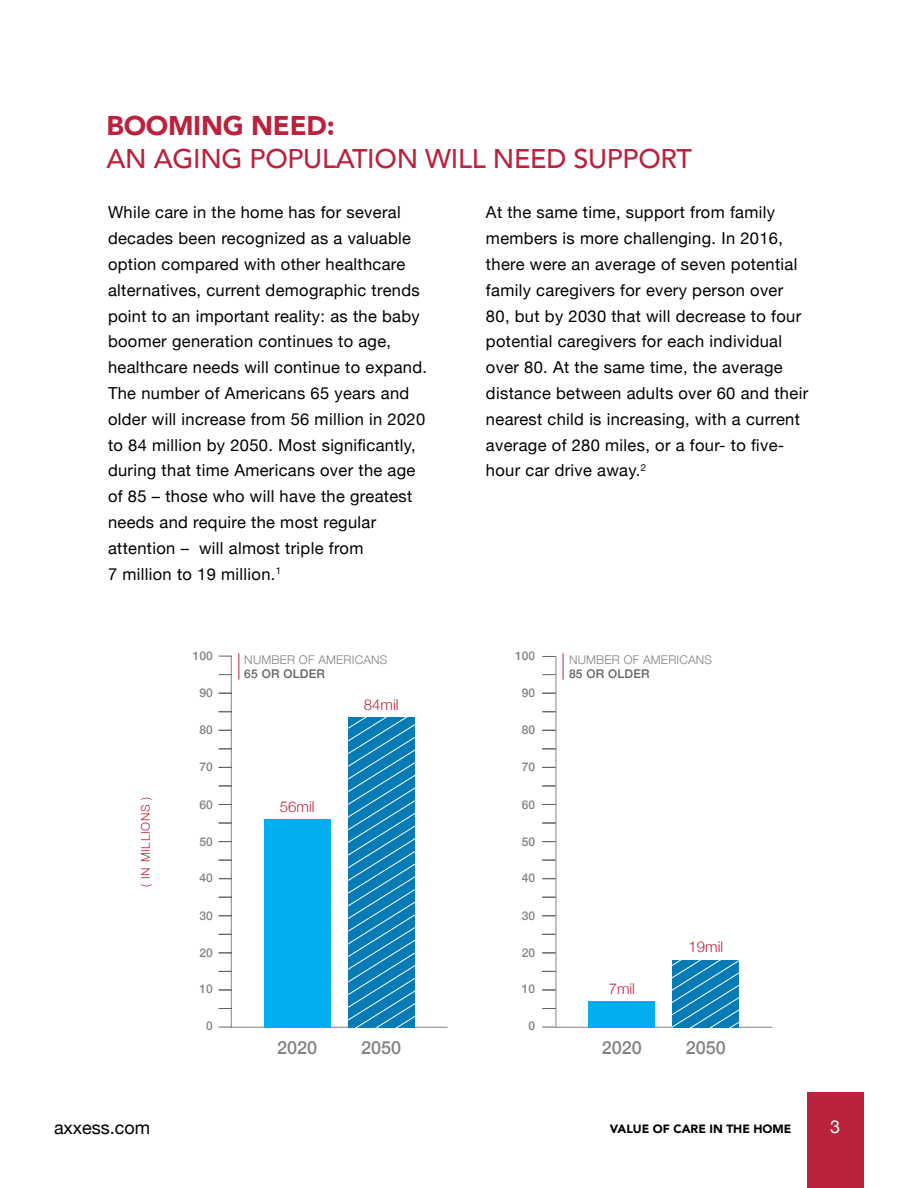
<style>
.page{position:relative;width:918px;height:1188px;background:#fff}
.page>*{position:absolute;margin:0;border:0;box-sizing:border-box;transform-origin:0 0}
.t1{font:500 27px "Avenir";letter-spacing:-.01em;color:#ba223d}
.t2{font:900 27px "Avenir";letter-spacing:-.01em;color:#ba223d}
.t3{font:500 18px "Helvetica Neue";color:#808285}
.t4{font:18px "Helvetica Neue";color:#000}
.t5{font:18px "Helvetica Neue";color:#fff}
.t6{font:16.5px/25.8px "Helvetica Neue";letter-spacing:.02em;color:#000}
.t7{font:300 15px "Helvetica Neue";color:#b8263c}
.t8{font:500 12px "Helvetica Neue";color:#808285}
.t9{font:300 12px "Helvetica Neue";letter-spacing:.02em;color:#808285}
.t10{font:900 12px "Avenir";color:#000}
.t11{font:500 12px "Helvetica Neue";letter-spacing:.02em;color:#636466}
.t12{font:300 12px "Helvetica Neue";letter-spacing:.06em;color:#b8263c}
</style>
<div class="page">
<div style="left:807px;top:1093px;width:57px;height:95px;background:#ba223d"></div>
<svg style="left:230px;top:655px;width:218px;height:373px"></svg>
<svg style="left:555px;top:655px;width:218px;height:373px"></svg>
<div style="left:264px;top:820px;width:66px;height:208px;background:#00aeef"></div>
<div style="left:589px;top:1001px;width:66px;height:26px;background:#00aeef"></div>
<svg style="left:348px;top:717px;width:66px;height:311px;background:#1d87bc"></svg>
<svg style="left:673px;top:960px;width:66px;height:67px;background:#1e87bc"></svg>
<svg style="left:219px;top:693px;width:13px;height:1px"></svg>
<svg style="left:219px;top:674px;width:13px;height:1px"></svg>
<svg style="left:219px;top:656px;width:13px;height:1px"></svg>
<svg style="left:542px;top:693px;width:14px;height:1px"></svg>
<svg style="left:542px;top:674px;width:14px;height:1px"></svg>
<svg style="left:542px;top:656px;width:14px;height:1px"></svg>
<svg style="left:219px;top:804px;width:13px;height:1px"></svg>
<svg style="left:542px;top:804px;width:14px;height:1px"></svg>
<svg style="left:219px;top:934px;width:13px;height:1px"></svg>
<svg style="left:542px;top:934px;width:14px;height:1px"></svg>
<svg style="left:219px;top:749px;width:13px;height:1px"></svg>
<svg style="left:542px;top:749px;width:14px;height:1px"></svg>
<svg style="left:219px;top:860px;width:13px;height:1px"></svg>
<svg style="left:542px;top:860px;width:14px;height:1px"></svg>
<svg style="left:219px;top:990px;width:13px;height:1px"></svg>
<svg style="left:542px;top:990px;width:14px;height:1px"></svg>
<svg style="left:219px;top:711px;width:13px;height:1px"></svg>
<svg style="left:542px;top:711px;width:14px;height:1px"></svg>
<svg style="left:219px;top:823px;width:13px;height:1px"></svg>
<svg style="left:542px;top:823px;width:14px;height:1px"></svg>
<svg style="left:219px;top:953px;width:13px;height:1px"></svg>
<svg style="left:542px;top:953px;width:14px;height:1px"></svg>
<svg style="left:219px;top:767px;width:13px;height:1px"></svg>
<svg style="left:542px;top:767px;width:14px;height:1px"></svg>
<svg style="left:219px;top:878px;width:13px;height:1px"></svg>
<svg style="left:542px;top:878px;width:14px;height:1px"></svg>
<svg style="left:219px;top:1008px;width:13px;height:1px"></svg>
<svg style="left:219px;top:1027px;width:13px;height:1px"></svg>
<svg style="left:542px;top:1008px;width:14px;height:1px"></svg>
<svg style="left:542px;top:1027px;width:14px;height:1px"></svg>
<svg style="left:219px;top:730px;width:13px;height:1px"></svg>
<svg style="left:542px;top:730px;width:14px;height:1px"></svg>
<svg style="left:219px;top:841px;width:13px;height:1px"></svg>
<svg style="left:542px;top:841px;width:14px;height:1px"></svg>
<svg style="left:219px;top:971px;width:13px;height:1px"></svg>
<svg style="left:542px;top:971px;width:14px;height:1px"></svg>
<svg style="left:219px;top:786px;width:13px;height:1px"></svg>
<svg style="left:542px;top:786px;width:14px;height:1px"></svg>
<svg style="left:219px;top:916px;width:13px;height:1px"></svg>
<svg style="left:542px;top:916px;width:14px;height:1px"></svg>
<svg style="left:219px;top:897px;width:13px;height:1px"></svg>
<svg style="left:542px;top:897px;width:14px;height:1px"></svg>
<svg style="left:239px;top:653px;width:1px;height:27px"></svg>
<svg style="left:563px;top:653px;width:1px;height:27px"></svg>
<h1 class="t2" style="left:106px;top:108px;width:230px">BOOMING NEED:</h1>
<h1 class="t1" style="left:106px;top:141px;width:587px">AN AGING POPULATION WILL NEED SUPPORT</h1>
<p class="t6" style="left:108px;top:199px;width:321px">While care in the home has for several decades been recognized as a valuable option compared with other healthcare alternatives, current demographic trends point to an important reality: as the baby boomer generation continues to age, healthcare needs will continue to expand.<br>The number of Americans 65 years and older will increase from 56 million in 2020 to 84 million by 2050. Most significantly, during that time Americans over the age of 85 – those who will have the greatest needs and require the most regular attention – will almost triple from<br>7 million to 19 million.<sup>1</sup></p>
<p class="t6" style="left:486px;top:199px;width:324px">At the same time, support from family members is more challenging. In 2016, there were an average of seven potential family caregivers for every person over 80, but by 2030 that will decrease to four potential caregivers for each individual over 80. At the same time, the average distance between adults over 60 and their nearest child is increasing, with a current average of 280 miles, or a four- to five&shy;hour car drive away.<sup>2</sup></p>
<p class="t12" style="left:138px;top:887px;width:91px;rotate:-90deg">( IN MILLIONS )</p>
<p class="t4" style="left:54px;top:1117px;width:98px">axxess.com</p>
<p class="t8" style="left:193px;top:648px;width:22px">100</p>
<p class="t8" style="left:515px;top:648px;width:22px">100</p>
<p class="t9" style="left:244px;top:652px;width:145px">NUMBER OF AMERICANS</p>
<p class="t11" style="left:244px;top:666px;width:82px">65 OR OLDER</p>
<p class="t8" style="left:200px;top:686px;width:15px">90</p>
<p class="t8" style="left:522px;top:686px;width:15px">90</p>
<p class="t7" style="left:364px;top:696px;width:36px">84mil</p>
<p class="t8" style="left:200px;top:723px;width:15px">80</p>
<p class="t8" style="left:522px;top:723px;width:15px">80</p>
<p class="t8" style="left:200px;top:759px;width:15px">70</p>
<p class="t8" style="left:522px;top:759px;width:15px">70</p>
<p class="t8" style="left:200px;top:797px;width:15px">60</p>
<p class="t8" style="left:522px;top:797px;width:15px">60</p>
<p class="t7" style="left:280px;top:797px;width:36px">56mil</p>
<p class="t8" style="left:200px;top:834px;width:15px">50</p>
<p class="t8" style="left:522px;top:834px;width:15px">50</p>
<p class="t8" style="left:200px;top:871px;width:15px">40</p>
<p class="t8" style="left:522px;top:871px;width:15px">40</p>
<p class="t8" style="left:200px;top:908px;width:15px">30</p>
<p class="t8" style="left:522px;top:908px;width:15px">30</p>
<p class="t8" style="left:200px;top:945px;width:15px">20</p>
<p class="t8" style="left:522px;top:945px;width:15px">20</p>
<p class="t8" style="left:200px;top:982px;width:15px">10</p>
<p class="t8" style="left:522px;top:982px;width:15px">10</p>
<p class="t8" style="left:206px;top:1018px;width:8px">0</p>
<p class="t8" style="left:528px;top:1018px;width:8px">0</p>
<p class="t9" style="left:569px;top:652px;width:145px">NUMBER OF AMERICANS</p>
<p class="t11" style="left:569px;top:666px;width:82px">85 OR OLDER</p>
<p class="t7" style="left:609px;top:980px;width:28px">7mil</p>
<p class="t7" style="left:689px;top:938px;width:36px">19mil</p>
<p class="t3" style="left:277px;top:1036px;width:42px">2020</p>
<p class="t3" style="left:361px;top:1036px;width:42px">2050</p>
<p class="t3" style="left:602px;top:1036px;width:42px">2020</p>
<p class="t3" style="left:686px;top:1036px;width:42px">2050</p>
<p class="t10" style="left:610px;top:1121px;width:183px">VALUE OF CARE IN THE HOME</p>
<p class="t5" style="left:830px;top:1116px;width:12px">3</p>
</div>
